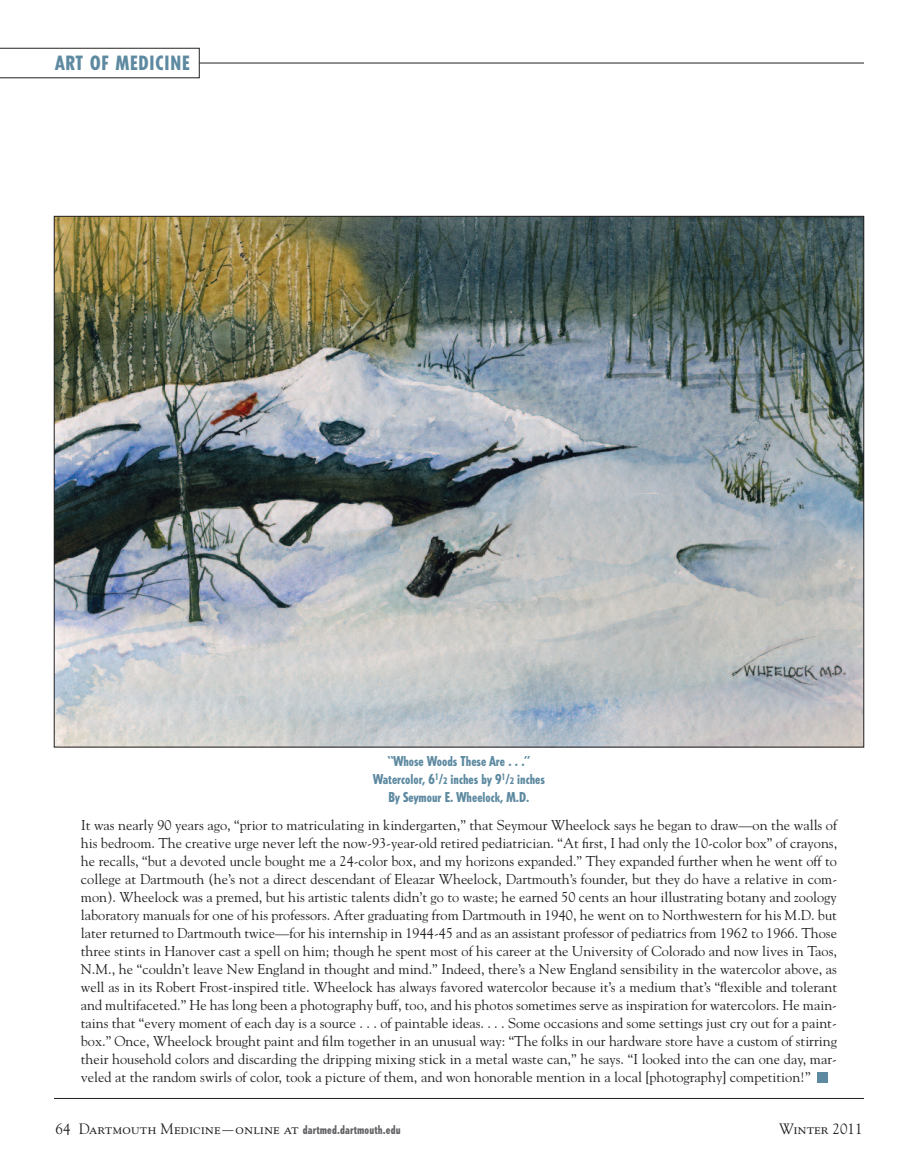
<style>
.page{position:relative;width:918px;height:1175px;background:#fff}
.page>*{position:absolute;margin:0;border:0;box-sizing:border-box;transform-origin:0 0}
.t1{font:800 condensed 19.5px "Tempo";letter-spacing:.05em;color:#5e8aa1}
.t2{font:15px "Goudy SC";color:#231f20}
.t3{font:14.25px/18px "Goudy";color:#231f20;text-align:justify}
.t4{font:800 condensed 13.5px/18px "Tempo";color:#5e8aa1;text-align:center}
.s1{font-size:9px}
.s2{font-family:"Goudy"}
.s3{font-family:"Tempo";font-weight:800;font-stretch:condensed;font-size:12px;color:#636366}
</style>
<div class="page">
<hr style="left:54px;top:1098px;width:810px;height:1px;background:#231f20">
<img style="left:56px;top:218px;width:806px;height:527px">
<hr style="left:200px;top:63px;width:664px;height:1px;background:#231f20">
<svg style="left:0;top:48px;width:199px;height:30px"></svg>
<div style="left:818px;top:1072px;width:10px;height:11px;background:#5e8aa1"></div>
<h1 class="t1" style="left:56px;top:55px;width:136px">ART OF MEDICINE</h1>
<p class="t4" style="left:373px;top:753px;width:174px">“Whose Woods These Are . . .”<br>Watercolor, 6<sup>1</sup>/<span class="s1">2</span> inches by 9<sup>1</sup>/<span class="s1">2</span> inches<br>By Seymour E. Wheelock, M.D.</p>
<p class="t3" style="left:81px;top:816px;width:758px">It was nearly 90 years ago, “prior to matriculating in kindergarten,” that Seymour Wheelock says he began to draw—on the walls of his bedroom. The creative urge never left the now-93-year-old retired pediatrician. “At first, I had only the 10-color box” of crayons, he recalls, “but a devoted uncle bought me a 24-color box, and my horizons expanded.” They expanded further when he went off to college at Dartmouth (he’s not a direct descendant of Eleazar Wheelock, Dartmouth’s founder, but they do have a relative in com&shy;mon). Wheelock was a premed, but his artistic talents didn’t go to waste; he earned 50 cents an hour illustrating botany and zoology laboratory manuals for one of his professors. After graduating from Dartmouth in 1940, he went on to Northwestern for his M.D. but later returned to Dartmouth twice—for his internship in 1944-45 and as an assistant professor of pediatrics from 1962 to 1966. Those three stints in Hanover cast a spell on him; though he spent most of his career at the University of Colorado and now lives in Taos, N.M., he “couldn’t leave New England in thought and mind.” Indeed, there’s a New England sensibility in the watercolor above, as well as in its Robert Frost-inspired title. Wheelock has always favored watercolor because it’s a medium that’s “flexible and tolerant and multifaceted.” He has long been a photography buff, too, and his photos sometimes serve as inspiration for watercolors. He main&shy;tains that “every moment of each day is a source . . . of paintable ideas. . . . Some occasions and some settings just cry out for a paint&shy;box.” Once, Wheelock brought paint and film together in an unusual way: “The folks in our hardware store have a custom of stirring their household colors and discarding the dripping mixing stick in a metal waste can,” he says. “I looked into the can one day, mar&shy;veled at the random swirls of color, took a picture of them, and won honorable mention in a local [photography] competition!”</p>
<p class="t2" style="left:56px;top:1122px;width:347px"><span class="s2">64</span> Dartmouth Medicine—online at <span class="s3">dartmed.dartmouth.edu</span></p>
<p class="t2" style="left:779px;top:1122px;width:85px">Winter <span class="s2">2011</span></p>
</div>
